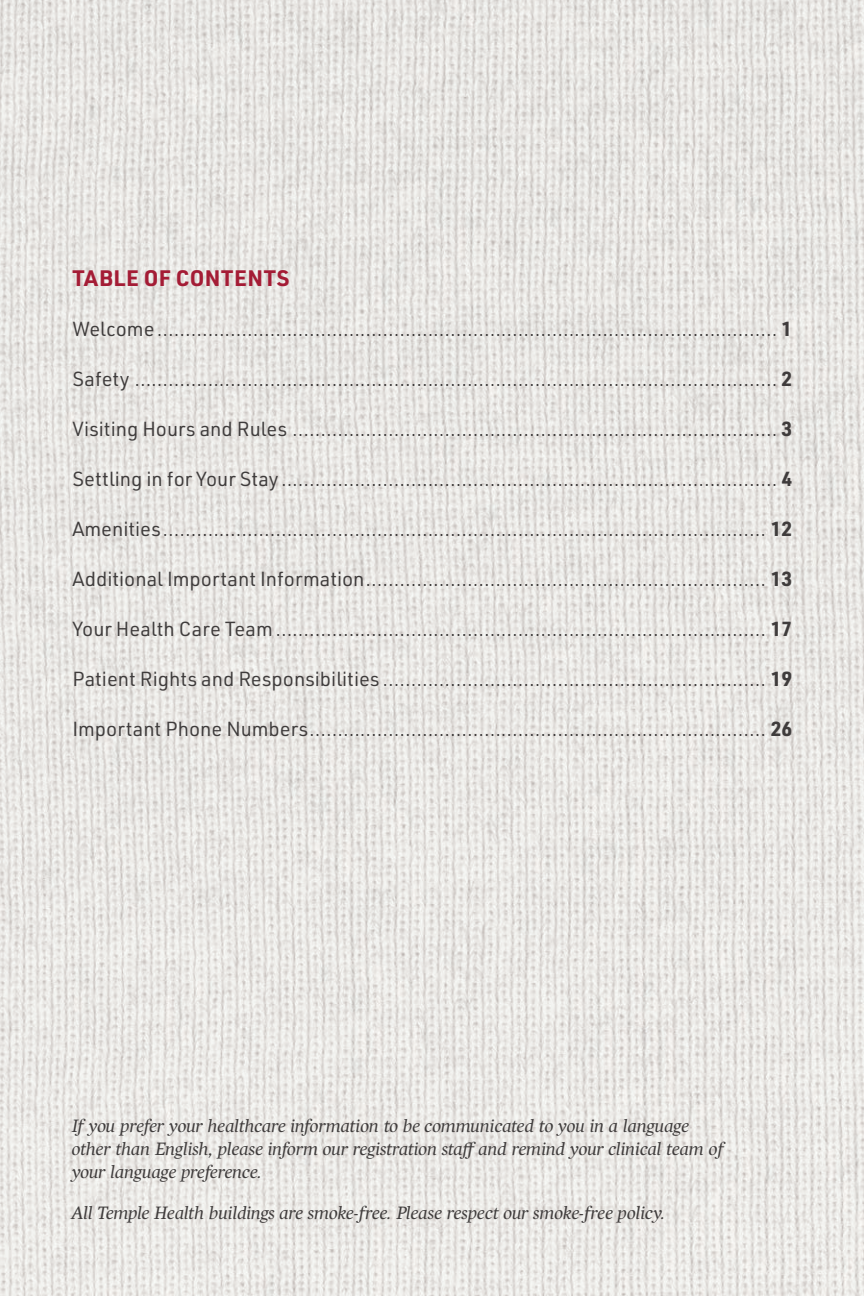
<style>
.page{position:relative;width:864px;height:1296px;background:#fff}
.page>*{position:absolute;margin:0;border:0;box-sizing:border-box;transform-origin:0 0}
.t1{font:700 22px "URWDIN";letter-spacing:.03em;color:#a41c35}
.t2{font:20px "URWDIN";color:#3f3c3c}
.t3{font:italic 300 18px/23px "Harfang";letter-spacing:-.005em;color:#3f3c3c}
.s1{font-weight:700}
</style>
<div class="page">
<img style="left:0;top:0;width:864px;height:1296px">
<p class="t1" style="left:72px;top:263px;width:219px">TABLE OF CONTENTS</p>
<p class="t2" style="left:72px;top:315px;width:721px">Welcome.............................................................................................................. <span class="s1">1</span></p>
<p class="t2" style="left:72px;top:365px;width:721px">Safety .................................................................................................................. <span class="s1">2</span></p>
<p class="t2" style="left:72px;top:415px;width:721px">Visiting Hours and Rules ...................................................................................... <span class="s1">3</span></p>
<p class="t2" style="left:72px;top:465px;width:721px">Settling in for Your Stay........................................................................................ <span class="s1">4</span></p>
<p class="t2" style="left:72px;top:515px;width:721px">Amenities........................................................................................................... <span class="s1">12</span></p>
<p class="t2" style="left:72px;top:565px;width:721px">Additional Important Information....................................................................... <span class="s1">13</span></p>
<p class="t2" style="left:72px;top:615px;width:721px">Your Health Care Team....................................................................................... <span class="s1">17</span></p>
<p class="t2" style="left:72px;top:665px;width:721px">Patient Rights and Responsibilities .................................................................... <span class="s1">19</span></p>
<p class="t2" style="left:72px;top:715px;width:721px">Important Phone Numbers................................................................................. <span class="s1">26</span></p>
<p class="t3" style="left:72px;top:1114px;width:654px">If you prefer your healthcare information to be communicated to you in a language other than English, please inform our registration staff and remind your clinical team of your language preference.</p>
<p class="t3" style="left:72px;top:1201px;width:595px">All Temple Health buildings are smoke-free. Please respect our smoke-free policy.</p>
</div>
